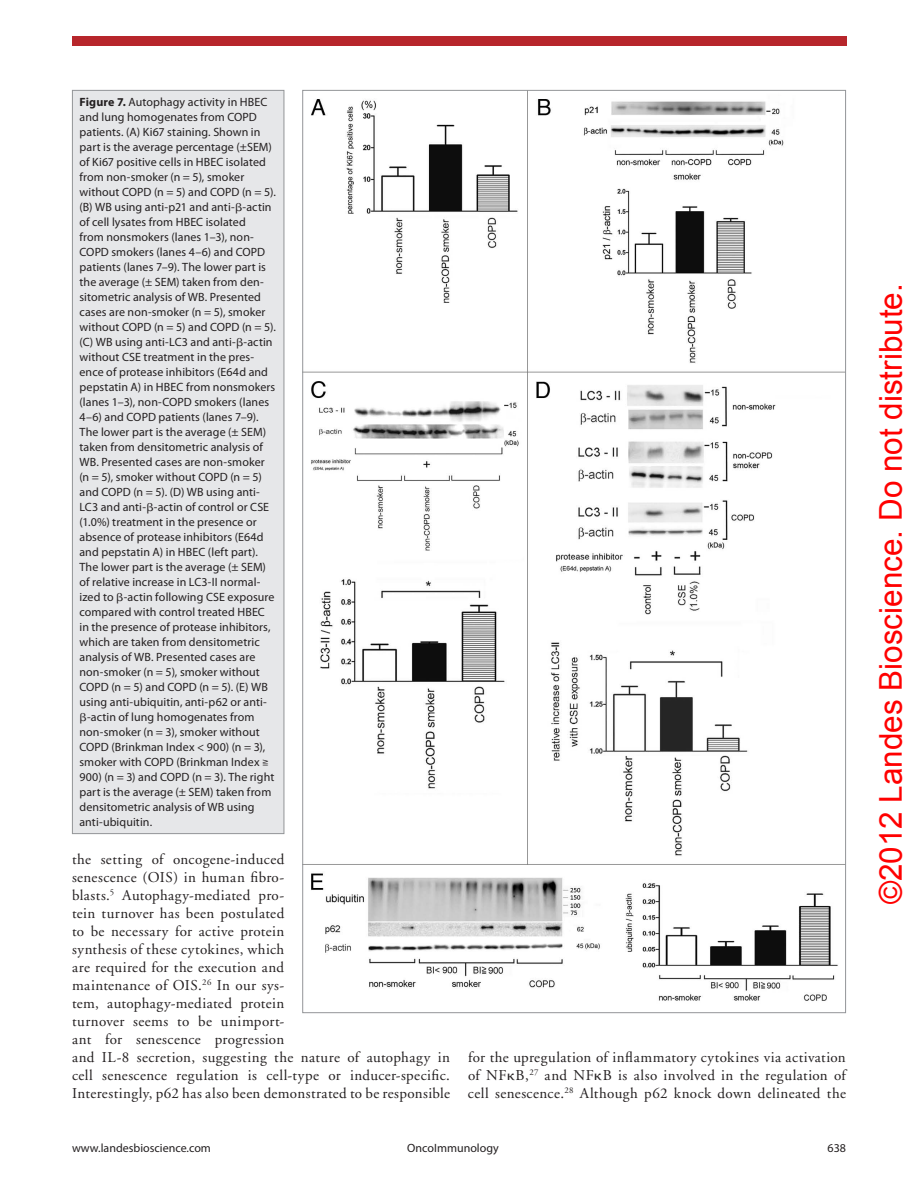
<style>
.page{position:relative;width:918px;height:1188px;background:#fff}
.page>*{position:absolute;margin:0;border:0;box-sizing:border-box;transform-origin:0 0}
.t1{font:31.5px "Arial";color:#f00}
.t2{font:15px/18px "Adobe Garamond";letter-spacing:.025em;color:#231f20;text-align:justify}
.t3{font:12px/15px "Myriad Pro";letter-spacing:.01em;color:#231f20}
.s1{font-weight:700}
.s2{font-family:"Universal Std Greekw Math Pi"}
</style>
<div class="page">
<div style="left:72px;top:36px;width:774px;height:10px;background:#b7262b"></div>
<div style="left:72px;top:90px;width:212px;height:744px;background:#e6e7e9"></div>
<div style="left:72px;top:90px;width:212px;height:744px;border:1px solid #939598"></div>
<img style="left:304px;top:92px;width:540px;height:909px">
<p class="t3" style="left:80px;top:95px;width:198px"><span class="s1">Figure 7.</span> Autophagy activity in HBEC and lung homogenates from COPD patients. (A) Ki67 staining. Shown in part is the average percentage (±SEM) of Ki67 positive cells in H BEC isolated from non-smoker (n = 5), smoker without COPD (n = 5) and COPD (n = 5). (B) WB using anti-p21 and anti-<span class="s2">β</span>-actin of cell lysates from HBEC isolated<br>from nonsmokers (lanes 1–3), non-COPD smokers (lanes 4–6) and COPD patients (lanes 7–9). The lower part is the average (± SEM) taken from den&shy;sitometric analysis of WB. Presented cases are non-smoker (n = 5), smoker without COPD (n = 5) and COPD (n = 5). (C) WB using anti-LC3 and anti-<span class="s2">β</span>-actin without CSE</p>
<p class="t3" style="left:79px;top:350px;width:197px;text-indent:64px">treatment in the pres&shy;ence of protease inhibitors (E64d and pepstatin A) in HBEC from nonsmokers (lanes 1–3), non-COPD smokers (lanes 4–6) and COPD patients (lanes 7–9).<br>The lower part is the average (± SEM) taken from densitometric analysis of WB. Presented cases are non-smoker (n = 5), smoker without COPD (n = 5) and COPD (n = 5). (D) WB using anti-LC3 and anti-<span class="s2">β</span>-actin of control or CSE (1.0%) treatment in the presence or absence of protease inhibitors (E64d and pepstatin A) in HBEC (left part).<br>The lower part is the average (± SEM) of relative increase in LC3-II normal&shy;ized to <span class="s2">β</span>-actin following CSE</p>
<p class="t3" style="left:79px;top:590px;width:197px;text-indent:148px">exposure compared with control treated H BEC<br>in the presence of protease inhibitors, which are taken from densitometric analysis of WB. Presented cases are non-smoker (n = 5), smoker without<br>COPD (n = 5) and COPD (n = 5). (E) WB using anti-ubiquitin, anti-p62 or anti&shy;<span class="s2">β</span>-actin of lung homogenates from non-smoker (n = 3), smoker without<br>COPD (Brinkman Index &lt; 900) (n = 3), smoker with COPD (Brinkman Index ≧<br>900) (n = 3) and COPD (n = 3). The right part is the average (± SEM) taken from densitometric analysis of WB using anti-ubiquitin.</p>
<p class="t2" style="left:72px;top:851px;width:380px;text-align:left">the setting of oncogene-induced<br>senescence (OIS) in human fibro-<br>blasts.<sup>5</sup> Autophagy-mediated pro-<br>tein turnover has been postulated<br>to be necessary for active protein<br>synthesis of these cytokines, which<br>are required for the execution and<br>maintenance of OIS.<sup>26</sup> In our sys-<br>tem, autophagy-mediated protein<br>turnover seems to be unimport-<br>ant for senescence progression<br>and IL-8 secretion, suggesting the nature of autophagy in cell senescence regulation is cell-type or inducer-specific.<br>Interestingly, p62 has also been demonstrated to be responsible</p>
<p class="t2" style="left:468px;top:1049px;width:379px">for the upregulation of inflammatory cytokines via activation of NF<span class="s2">κ</span>B,<sup>27</sup> and NF<span class="s2">κ</span>B is also involved in the regulation of cell senescence.<sup>28</sup> Although p62 knock down delineated the</p>
<p class="t3" style="left:72px;top:1140px;width:140px">www.landesbioscience.com</p>
<p class="t3" style="left:407px;top:1140px;width:93px">OncoImmunology</p>
<p class="t3" style="left:828px;top:1140px;width:20px">638</p>
<h1 class="t1" style="left:870px;top:904px;width:622px;rotate:-90deg">©2012 Landes Bioscience. Do not distribute.</h1>
</div>
